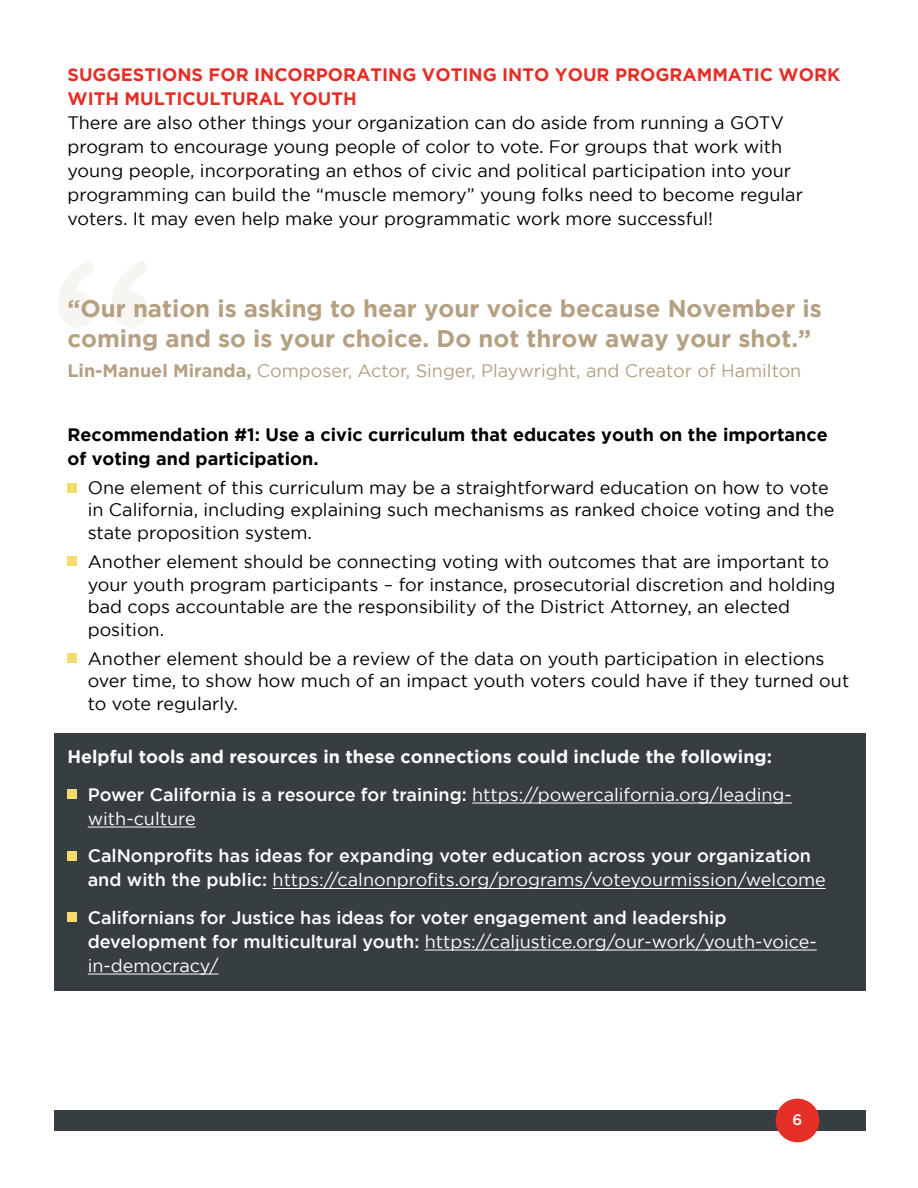
<style>
.page{position:relative;width:918px;height:1188px;background:#fff}
.page>*{position:absolute;margin:0;border:0;box-sizing:border-box;transform-origin:0 0}
.t1{font:300px "Andale Mono";color:#b5a082}
.t2{font:700 24px/30px "Gotham";color:#b5a082}
.t3{font:18px/22.5px "Gotham";color:#000}
.t4{font:500 18px/24px "Gotham";color:#fff}
.t5{font:700 18px/37.5px "Gotham";color:#fff}
.t6{font:700 18px/24px "Gotham";color:#000}
.t7{font:700 18px/24px "Gotham";color:#e52f26}
.t8{font:18px "Gotham";color:#b5a082}
.t9{font:18px "Gotham";color:#fff}
.t10{font:500 15px "Gotham";color:#fff}
.s1{font-weight:700}
.s2{font-weight:500}
.s3{font-weight:400}
</style>
<div class="page">
<div style="left:54px;top:1110px;width:811px;height:21px;background:#373e41"></div>
<div style="left:776px;top:1099px;width:43px;height:43px;background:#e52f26;border-radius:50%"></div>
<div style="left:55px;top:733px;width:811px;height:257px;background:#373e41"></div>
<div style="left:68px;top:790px;width:9px;height:9px;background:#f4db6e"></div>
<div style="left:68px;top:851px;width:9px;height:9px;background:#f4db6e"></div>
<div style="left:68px;top:912px;width:9px;height:10px;background:#f4db6e"></div>
<div style="left:68px;top:654px;width:9px;height:9px;background:#f4db6e"></div>
<div style="left:68px;top:483px;width:9px;height:9px;background:#f4db6e"></div>
<div style="left:68px;top:556px;width:9px;height:10px;background:#f4db6e"></div>
<hr style="left:472px;top:803px;width:320px;height:1px;background:#fff">
<hr style="left:88px;top:827px;width:108px;height:1px;background:#fff">
<hr style="left:273px;top:888px;width:553px;height:1px;background:#fff">
<hr style="left:425px;top:950px;width:392px;height:1px;background:#fff">
<hr style="left:88px;top:974px;width:131px;height:1px;background:#fff">
<p class="t7" style="left:68px;top:62px;width:774px">SUGGESTIONS FOR INCORPORATING VOTING INTO YOUR PROGRAMMATIC WORK<br>WITH MULTICULTURAL YOUTH</p>
<p class="t3" style="left:68px;top:110px;width:737px;line-height:24px">There are also other things your organization can do aside from running a GOTV program to encourage young people of color to vote. For groups that work with young people, incorporating an ethos of civic and political participation into your programming can build the “muscle memory” young folks need to become regular voters. It may even help make your programmatic work more successful!</p>
<h1 class="t1" style="left:15px;top:172px;width:182px">“</h1>
<h2 class="t2" style="left:67px;top:293px;width:756px">“Our nation is asking to hear your voice because November is coming and so is your choice. Do not throw away your shot.”</h2>
<p class="t8" style="left:67px;top:361px;width:735px"><span class="s1">Lin-Manuel Miranda,</span> Composer, Actor, Singer, Playwright, and Creator of Hamilton</p>
<p class="t6" style="left:68px;top:422px;width:762px">Recommendation #1: Use a civic curriculum that educates youth on the importance of voting and participation.</p>
<p class="t3" style="left:88px;top:476px;width:748px">One element of this curriculum may be a straightforward education on how to vote in California, including explaining such mechanisms as ranked choice voting and the state proposition system.</p>
<p class="t3" style="left:88px;top:550px;width:749px">Another element should be connecting voting with outcomes that are important to your youth program participants – for instance, prosecutorial discretion and holding bad cops accountable are the responsibility of the District Attorney, an elected position.</p>
<p class="t3" style="left:88px;top:647px;width:763px">Another element should be a review of the data on youth participation in elections over time, to show how much of an impact youth voters could have if they turned out to vote regularly.</p>
<p class="t5" style="left:88px;top:738px;width:706px;text-indent:-20px">Helpful tools and resources in these connections could include the following:<br><span class="s2">Power California is a resource for training:</span> <span class="s3">https://powercalifornia.org/leading-</span></p>
<p class="t9" style="left:88px;top:808px;width:109px">with-culture</p>
<p class="t4" style="left:88px;top:843px;width:740px">CalNonprofits has ideas for expanding voter education across your organization and with the public: <span class="s3">https://calnonprofits.org/programs/voteyourmission/welcome</span></p>
<p class="t4" style="left:88px;top:905px;width:731px">Californians for Justice has ideas for voter engagement and leadership development for multicultural youth: <span class="s3">https://caljustice.org/our-work/youth-voice&shy;in-democracy/</span></p>
<p class="t10" style="left:793px;top:1111px;width:11px">6</p>
</div>
